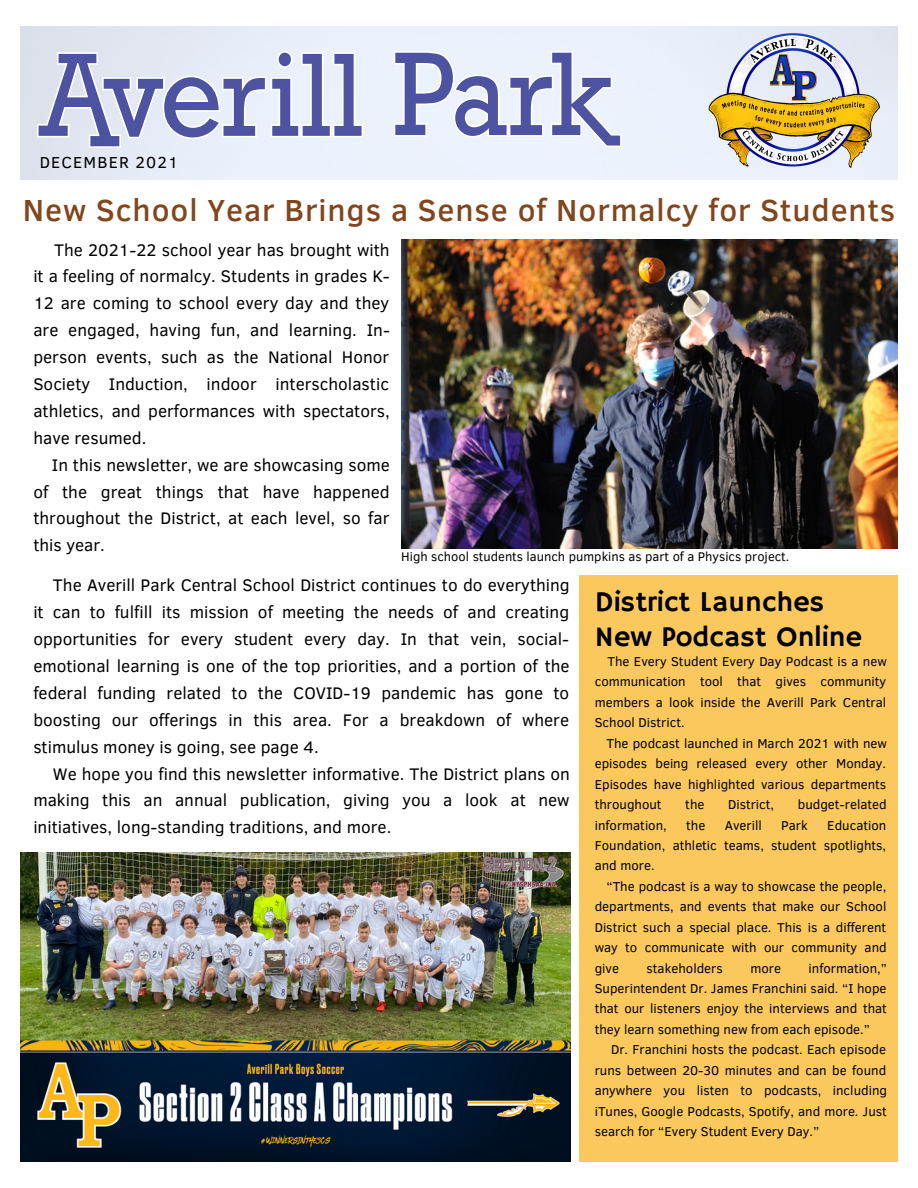
<style>
.page{position:relative;width:918px;height:1188px;background:#fff}
.page>*{position:absolute;margin:0;border:0;box-sizing:border-box;transform-origin:0 0}
.t1{font:500 31.2px "Clear Sans";letter-spacing:.03em;color:#82461d}
.t2{font:28.65px/34.3px "Hammersmith One";color:#000}
.t3{font:17.25px/26.8px "Clear Sans";color:#000;text-align:justify}
.t4{font:16.35px "Clear Sans";letter-spacing:.07em;color:#000}
.t5{font:13.2px/20.4px "Clear Sans";color:#000;text-align:justify}
.t6{font:12.9px "Clear Sans";color:#000}
</style>
<div class="page">
<div style="left:579px;top:575px;width:319px;height:586px;background:#fac85d"></div>
<img style="left:401px;top:240px;width:496px;height:309px">
<img style="left:702px;top:26px;width:196px;height:153px">
<img style="left:20px;top:853px;width:550px;height:309px">
<svg style="left:37px;top:51px;width:326px;height:97px;background:#b9bddc"></svg>
<svg style="left:394px;top:51px;width:228px;height:96px;background:#bbc0df"></svg>
<p class="t4" style="left:40px;top:150px;width:140px">DECEMBER 2021</p>
<h1 class="t1" style="left:23px;top:188px;width:874px">New School Year Brings a Sense of Normalcy for Students</h1>
<p class="t3" style="left:33px;top:235px;width:358px;text-indent:21px">The 2021-22 school year has brought with it a feeling of normalcy. Students in grades K-12 are coming to school every day and they are engaged, having fun, and learning. In&shy;person events, such as the National Honor Society Induction, indoor interscholastic athletics, and performances with spectators, have resumed.</p>
<p class="t3" style="left:33px;top:450px;width:358px;text-indent:19px">In this newsletter, we are showcasing some of the great things that have happened throughout the District, at each level, so far this year.</p>
<p class="t6" style="left:401px;top:547px;width:390px">High school students launch pumpkins as part of a Physics project.</p>
<p class="t3" style="left:33px;top:571px;width:538px;text-indent:20px">The Averill Park Central School District continues to do everything it can to fulfill its mission of meeting the needs of and creating opportunities for every student every day. In that vein, social&shy;emotional learning is one of the top priorities, and a portion of the federal funding related to the COVID-19 pandemic has gone to boosting our offerings in this area. For a breakdown of where stimulus money is going, see page 4.</p>
<p class="t3" style="left:33px;top:759px;width:538px;text-indent:20px">We hope you find this newsletter informative. The District plans on making this an annual publication, giving you a look at new initiatives, long-standing traditions, and more.</p>
<h2 class="t2" style="left:595px;top:586px;width:269px">District Launches<br>New Podcast Online</h2>
<p class="t5" style="left:595px;top:651px;width:294px;text-indent:13px">The Every Student Every Day Podcast is a new communication tool that gives community members a look inside the Averill Park Central School District.</p>
<p class="t5" style="left:595px;top:732px;width:294px;text-indent:12px">The podcast launched in March 2021 with new episodes being released every other Monday.<br>Episodes have highlighted various departments throughout</p>
<p class="t5" style="left:685px;top:794px;width:21px">the</p>
<p class="t5" style="left:728px;top:794px;width:48px">District,</p>
<p class="t5" style="left:798px;top:794px;width:90px">budget-related</p>
<p class="t5" style="left:595px;top:814px;width:74px">information,</p>
<p class="t5" style="left:686px;top:814px;width:21px">the</p>
<p class="t5" style="left:725px;top:814px;width:39px">Averill</p>
<p class="t5" style="left:781px;top:814px;width:28px">Park</p>
<p class="t5" style="left:595px;top:814px;width:293px;text-indent:233px">Education Foundation, athletic teams, student spotlights, and more.</p>
<p class="t5" style="left:595px;top:875px;width:293px;text-indent:12px">“The podcast is a way to showcase the people, departments, and events that make our School District such a special place. This is a different way to communicate with our community and give</p>
<p class="t5" style="left:595px;top:957px;width:294px;text-indent:214px">information,” Superintendent Dr. James Franchini said. “I hope that our listeners enjoy the interviews and that they learn something new from each episode.”</p>
<p class="t5" style="left:595px;top:1039px;width:294px;text-indent:16px">Dr. Franchini hosts the podcast. Each episode runs between 20-30 minutes and can be found anywhere you listen to podcasts, including iTunes, Google Podcasts, Spotify, and more. Just search for “Every Student Every Day.”</p>
<p class="t5" style="left:647px;top:957px;width:78px">stakeholders</p>
<p class="t5" style="left:750px;top:957px;width:32px">more</p>
</div>
